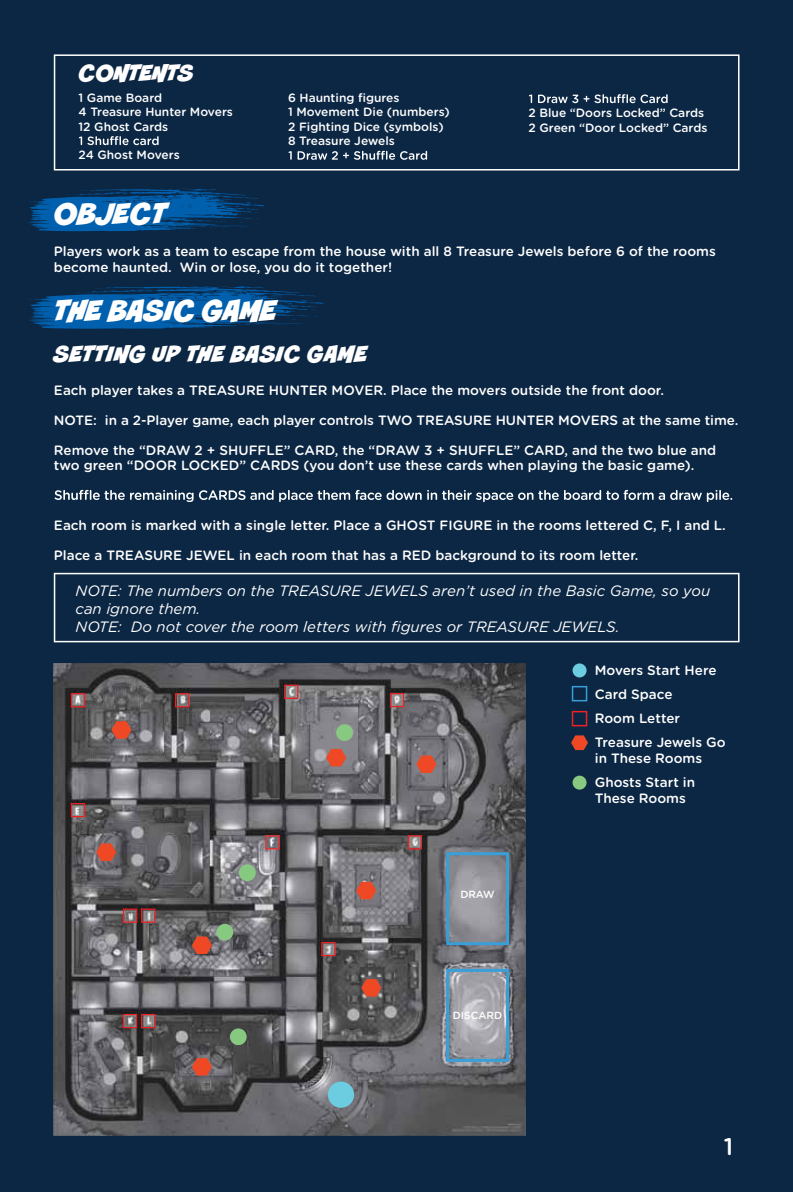
<style>
.page{position:relative;width:793px;height:1192px;background:#fff}
.page>*{position:absolute;margin:0;border:0;box-sizing:border-box;transform-origin:0 0}
.t1{font:27px "CC Smash";color:#fff}
.t2{font:500 24px "Gotham Rounded";color:#fff}
.t3{font:21px "CC Smash";letter-spacing:.03em;color:#fff}
.t4{font:21px "CC Smash";color:#fff}
.t5{font:italic 15px/18px "Gotham Rounded";color:#fff}
.t6{font:500 13.5px/24px "Gotham Rounded";color:#fff}
.t7{font:500 12px/14.4px "Gotham Rounded";color:#fff}
.t8{font:500 10.35px "Gotham Rounded";color:#fff}
</style>
<div class="page">
<div style="left:0;top:0;width:793px;height:1191px;background:#0c2744"></div>
<svg style="left:28px;top:189px;width:236px;height:42px"></svg>
<svg style="left:28px;top:286px;width:296px;height:43px"></svg>
<svg style="left:54px;top:54px;width:685px;height:116px"></svg>
<svg style="left:79px;top:136px;width:80px;height:9px"></svg>
<svg style="left:288px;top:151px;width:139px;height:9px"></svg>
<svg style="left:529px;top:94px;width:138px;height:9px"></svg>
<svg style="left:55px;top:490px;width:677px;height:12px"></svg>
<div style="left:572px;top:775px;width:14px;height:14px;background:#88c982;border-radius:50%"></div>
<div style="left:572px;top:663px;width:14px;height:14px;background:#6ccce0;border-radius:50%"></div>
<svg style="left:571px;top:735px;width:17px;height:15px"></svg>
<svg style="left:572px;top:711px;width:15px;height:15px"></svg>
<svg style="left:572px;top:686px;width:15px;height:15px"></svg>
<svg style="left:54px;top:573px;width:685px;height:69px"></svg>
<img style="left:54px;top:663px;width:471px;height:472px">
<div style="left:328px;top:1081px;width:26px;height:26px;background:#6ccce0;border-radius:50%"></div>
<div style="left:336px;top:724px;width:17px;height:17px;background:#88c982;border-radius:50%"></div>
<div style="left:230px;top:1028px;width:17px;height:17px;background:#88c982;border-radius:50%"></div>
<div style="left:239px;top:864px;width:17px;height:17px;background:#88c982;border-radius:50%"></div>
<div style="left:217px;top:923px;width:16px;height:17px;background:#88c982;border-radius:50%"></div>
<svg style="left:416px;top:755px;width:20px;height:18px"></svg>
<svg style="left:326px;top:749px;width:20px;height:17px"></svg>
<svg style="left:111px;top:721px;width:21px;height:17px"></svg>
<svg style="left:96px;top:843px;width:20px;height:18px"></svg>
<svg style="left:192px;top:936px;width:20px;height:18px"></svg>
<svg style="left:356px;top:881px;width:20px;height:18px"></svg>
<svg style="left:361px;top:979px;width:20px;height:17px"></svg>
<svg style="left:192px;top:1058px;width:20px;height:17px"></svg>
<svg style="left:390px;top:693px;width:14px;height:14px"></svg>
<svg style="left:284px;top:684px;width:14px;height:15px"></svg>
<svg style="left:175px;top:693px;width:14px;height:14px"></svg>
<svg style="left:71px;top:693px;width:14px;height:14px"></svg>
<svg style="left:71px;top:803px;width:14px;height:14px"></svg>
<svg style="left:265px;top:835px;width:15px;height:14px"></svg>
<svg style="left:408px;top:835px;width:14px;height:14px"></svg>
<svg style="left:321px;top:942px;width:14px;height:14px"></svg>
<svg style="left:123px;top:908px;width:32px;height:14px"></svg>
<svg style="left:123px;top:1013px;width:32px;height:15px"></svg>
<svg style="left:446px;top:852px;width:63px;height:93px;background:#8694a2"></svg>
<svg style="left:446px;top:968px;width:63px;height:93px;background:#96a4b1"></svg>
<h3 class="t4" style="left:79px;top:61px;width:116px">CONTENTS</h3>
<p class="t7" style="left:79px;top:90px;width:156px">1 Game Board<br>4 Treasure Hunter Movers<br>12 Ghost Cards</p>
<p class="t7" style="left:79px;top:147px;width:103px">24 Ghost Movers</p>
<p class="t7" style="left:288px;top:90px;width:163px">6 Haunting figures<br>1 Movement Die (numbers)<br>2 Fighting Dice (symbols)<br>8 Treasure Jewels</p>
<p class="t7" style="left:528px;top:105px;width:180px">2 Blue “Doors Locked” Cards<br>2 Green “Door Locked” Cards</p>
<h1 class="t1" style="left:54px;top:198px;width:114px">OBJECT</h1>
<p class="t6" style="left:54px;top:243px;width:663px;line-height:16.2px">Players work as a team to escape from the house with all 8 Treasure Jewels before 6 of the rooms become haunted. Win or lose, you do it together!</p>
<h1 class="t1" style="left:54px;top:295px;width:224px">THE BASIC GAME</h1>
<h3 class="t3" style="left:54px;top:342px;width:315px">SETTING UP THE BASIC GAME</h3>
<p class="t6" style="left:54px;top:377px;width:611px">Each player takes a TREASURE HUNTER MOVER. Place the movers outside the front door.</p>
<p class="t6" style="left:54px;top:407px;width:686px">NOTE: in a 2-Player game, each player controls TWO TREASURE HUNTER MOVERS at the same time.</p>
<p class="t6" style="left:54px;top:442px;width:664px;line-height:15px">Remove the “DRAW 2 + SHUFFLE” CARD, the “DRAW 3 + SHUFFLE” CARD, and the two blue and two green “DOOR LOCKED” CARDS (you don’t use these cards when playing the basic game).</p>
<p class="t6" style="left:54px;top:512px;width:673px">Each room is marked with a single letter. Place a GHOST FIGURE in the rooms lettered C, F, I and L.</p>
<p class="t6" style="left:54px;top:542px;width:586px">Place a TREASURE JEWEL in each room that has a RED background to its room letter.</p>
<p class="t5" style="left:76px;top:581px;width:636px">NOTE: The numbers on the TREASURE JEWELS aren’t used in the Basic Game, so you can ignore them.<br>NOTE: Do not cover the room letters with figures or TREASURE JEWELS.</p>
<p class="t6" style="left:595px;top:657px;width:132px">Movers Start Here<br>Card Space<br>Room Letter<br>Treasure Jewels Go</p>
<p class="t6" style="left:595px;top:745px;width:109px">in These Rooms<br>Ghosts Start in</p>
<p class="t6" style="left:595px;top:786px;width:93px">These Rooms</p>
<p class="t8" style="left:460px;top:886px;width:36px">DRAW</p>
<p class="t8" style="left:453px;top:1008px;width:51px">DISCARD</p>
<h2 class="t2" style="left:724px;top:1129px;width:11px">1</h2>
</div>
